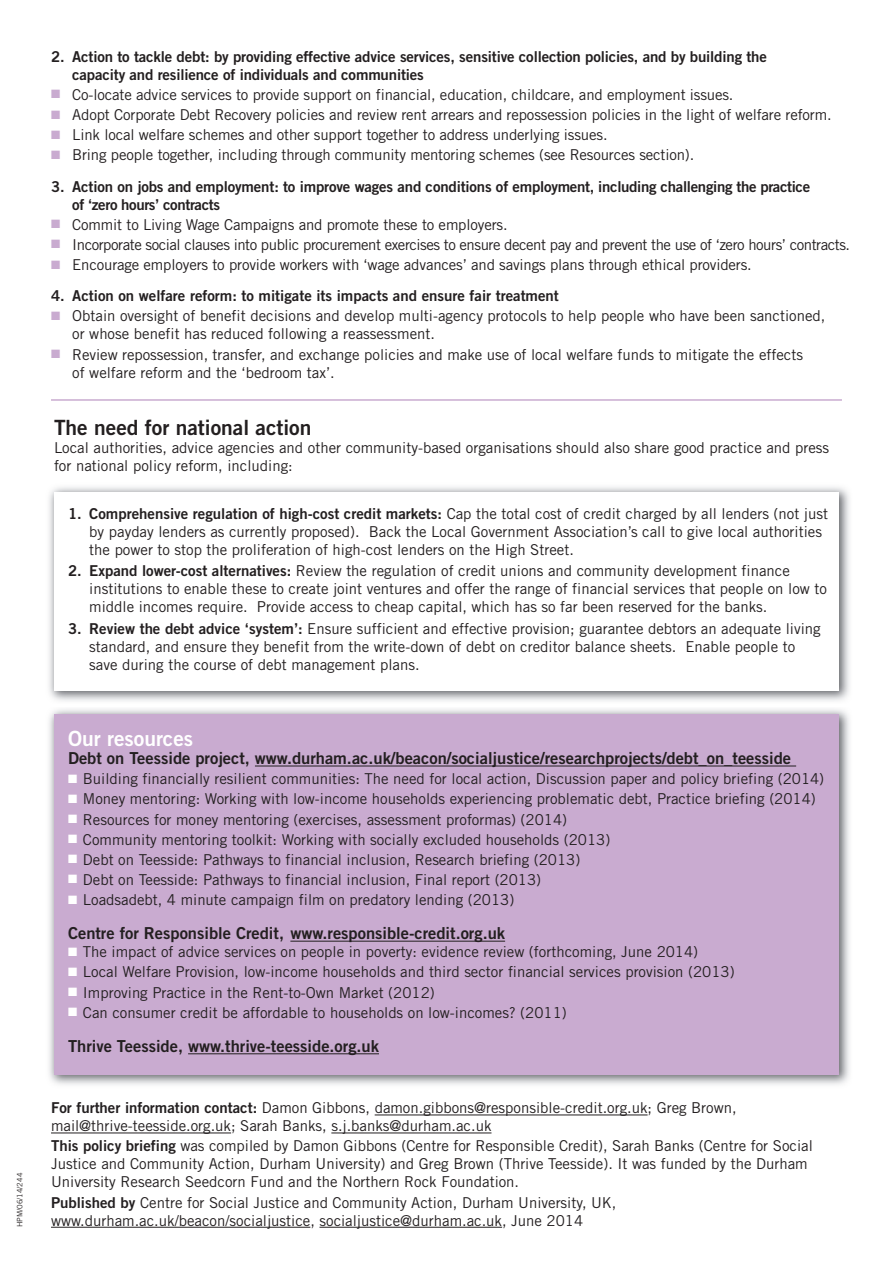
<style>
.page{position:relative;width:893px;height:1263px;background:#fff}
.page>*{position:absolute;margin:0;border:0;box-sizing:border-box;transform-origin:0 0}
.t1{font:21px "Trade Gothic Bold Two";color:#231f20}
.t2{font:21px "Trade Gothic Bold Two";color:#fff}
.t3{font:16.5px "Trade Gothic Bold Two";color:#231f20}
.t4{font:15px/18px "Trade Gothic";color:#231f20}
.t5{font:15px/18px "Trade Gothic Bold Two";letter-spacing:-.01em;color:#231f20}
.t6{font:15px "Trade Gothic";letter-spacing:-.03em;color:#231f20}
.t7{font:7.5px "Trade Gothic";color:#231f20}
.s1{color:#c9abd0}
.s2{font-family:"Trade Gothic"}
.s3{font-family:"Trade Gothic Bold Two"}
.s4{color:#fff}
</style>
<div class="page">
<img style="left:49px;top:487px;width:801px;height:598px">
<div style="left:54px;top:714px;width:785px;height:360px;background:#c9abd0"></div>
<hr style="left:255px;top:765px;width:541px;height:1px;background:#231f20">
<hr style="left:290px;top:941px;width:215px;height:1px;background:#231f20">
<hr style="left:188px;top:1053px;width:191px;height:1px;background:#231f20">
<div style="left:54px;top:492px;width:785px;height:198px;background:#fff"></div>
<hr style="left:51px;top:399px;width:791px;height:2px;background:#c9abd0">
<hr style="left:375px;top:1114px;width:273px;height:1px;background:#231f20">
<hr style="left:51px;top:1132px;width:180px;height:1px;background:#231f20">
<hr style="left:331px;top:1132px;width:160px;height:1px;background:#231f20">
<hr style="left:51px;top:1227px;width:259px;height:1px;background:#231f20">
<hr style="left:319px;top:1227px;width:183px;height:1px;background:#231f20">
<p class="t7" style="left:17px;top:1227px;width:56px;rotate:-90deg">HPM/06/14/244</p>
<p class="t5" style="left:72px;top:49px;width:696px;text-indent:-21px">2. Action to tackle debt: by providing effective advice services, sensitive collection policies, and by building the capacity and resilience of individuals and communities</p>
<p class="t4" style="left:51px;top:87px;width:684px"><span class="s1">■</span> Co-locate advice services to provide support on financial, education, childcare, and employment issues.</p>
<p class="t4" style="left:51px;top:107px;width:782px"><span class="s1">■</span> Adopt Corporate Debt Recovery policies and review rent arrears and repossession policies in the light of welfare reform.</p>
<p class="t4" style="left:51px;top:127px;width:558px"><span class="s1">■</span> Link local welfare schemes and other support together to address underlying issues.</p>
<p class="t4" style="left:51px;top:147px;width:645px"><span class="s1">■</span> Bring people together, including through community mentoring schemes (see Resources section).</p>
<p class="t5" style="left:72px;top:179px;width:739px;text-indent:-21px">3. Action on jobs and employment: to improve wages and conditions of employment, including challenging the practice of ‘zero hours’ contracts</p>
<p class="t4" style="left:51px;top:217px;width:458px"><span class="s1">■</span> Commit to Living Wage Campaigns and promote these to employers.</p>
<p class="t6" style="left:51px;top:239px;width:801px"><span class="s1">■</span> Incorporate social clauses into public procurement exercises to ensure decent pay and prevent the use of ‘zero hours’ contracts.</p>
<p class="t4" style="left:51px;top:257px;width:702px"><span class="s1">■</span> Encourage employers to provide workers with ‘wage advances’ and savings plans through ethical providers.</p>
<p class="t5" style="left:51px;top:288px;width:509px">4. Action on welfare reform: to mitigate its impacts and ensure fair treatment</p>
<p class="t4" style="left:72px;top:308px;width:755px;text-indent:-21px"><span class="s1">■</span> Obtain oversight of benefit decisions and develop multi-agency protocols to help people who have been sanctioned, or whose benefit has reduced following a reassessment.</p>
<p class="t4" style="left:72px;top:347px;width:732px;text-indent:-21px"><span class="s1">■</span> Review repossession, transfer, and exchange policies and make use of local welfare funds to mitigate the effects of welfare reform and the ‘bedroom tax’.</p>
<h1 class="t1" style="left:54px;top:420px;width:259px">The need for national action</h1>
<p class="t4" style="left:54px;top:440px;width:777px">Local authorities, advice agencies and other community-based organisations should also share good practice and press for national policy reform, including:</p>
<p class="t5" style="left:68px;top:506px;width:762px">1. Comprehensive regulation of high-cost credit markets: <span class="s2">Cap the total cost of credit charged by all lenders (not just</span></p>
<p class="t4" style="left:89px;top:524px;width:734px">by payday lenders as currently proposed). Back the Local Government Association’s call to give local authorities the power to stop the proliferation of high-cost lenders on the High Street.</p>
<p class="t4" style="left:89px;top:563px;width:739px;text-indent:-21px"><span class="s3">2. Expand lower-cost alternatives:</span> Review the regulation of credit unions and community development finance institutions to enable these to create joint ventures and offer the range of financial services that people on low to middle incomes require. Provide access to cheap capital, which has so far been reserved for the banks.</p>
<p class="t4" style="left:89px;top:621px;width:733px;text-indent:-21px"><span class="s3">3. Review the debt advice ‘system’:</span> Ensure sufficient and effective provision; guarantee debtors an adequate living standard, and ensure they benefit from the write-down of debt on creditor balance sheets. Enable people to save during the course of debt management plans.</p>
<h1 class="t2" style="left:68px;top:731px;width:127px">Our resources</h1>
<p class="t3" style="left:68px;top:752px;width:725px">Debt on Teesside project, www.durham.ac.uk/beacon/socialjustice/researchprojects/debt_on_teesside</p>
<p class="t4" style="left:68px;top:771px;width:758px"><span class="s4">■</span> Building financially resilient communities: The need for local action, Discussion paper and policy briefing (2014)</p>
<p class="t4" style="left:68px;top:791px;width:749px"><span class="s4">■</span> Money mentoring: Working with low-income households experiencing problematic debt, Practice briefing (2014)</p>
<p class="t4" style="left:68px;top:812px;width:501px"><span class="s4">■</span> Resources for money mentoring (exercises, assessment proformas) (2014)</p>
<p class="t4" style="left:68px;top:832px;width:544px"><span class="s4">■</span> Community mentoring toolkit: Working with socially excluded households (2013)</p>
<p class="t4" style="left:68px;top:852px;width:514px"><span class="s4">■</span> Debt on Teesside: Pathways to financial inclusion, Research briefing (2013)</p>
<p class="t4" style="left:68px;top:872px;width:475px"><span class="s4">■</span> Debt on Teesside: Pathways to financial inclusion, Final report (2013)</p>
<p class="t4" style="left:68px;top:892px;width:448px"><span class="s4">■</span> Loadsadebt, 4 minute campaign film on predatory lending (2013)</p>
<p class="t3" style="left:68px;top:927px;width:439px">Centre for Responsible Credit, www.responsible-credit.org.uk</p>
<p class="t4" style="left:68px;top:944px;width:632px"><span class="s4">■</span> The impact of advice services on people in poverty: evidence review (forthcoming, June 2014)</p>
<p class="t4" style="left:68px;top:964px;width:668px"><span class="s4">■</span> Local Welfare Provision, low-income households and third sector financial services provision (2013)</p>
<p class="t4" style="left:68px;top:985px;width:368px"><span class="s4">■</span> Improving Practice in the Rent-to-Own Market (2012)</p>
<p class="t4" style="left:68px;top:1005px;width:500px"><span class="s4">■</span> Can consumer credit be affordable to households on low-incomes? (2011)</p>
<p class="t3" style="left:68px;top:1040px;width:312px">Thrive Teesside, www.thrive-teesside.org.uk</p>
<p class="t4" style="left:51px;top:1100px;width:687px"><span class="s3">For further information contact:</span> Damon Gibbons, damon.gibbons@responsible-credit.org.uk; Greg Brown, mail@thrive-teesside.org.uk; Sarah Banks, s.j.banks@durham.ac.uk</p>
<p class="t4" style="left:51px;top:1138px;width:763px"><span class="s3">This policy briefing</span> was compiled by Damon Gibbons (Centre for Responsible Credit), Sarah Banks (Centre for Social<br>Justice and Community Action, Durham University) and Greg Brown (Thrive Teesside). It was funded by the Durham<br>University Research Seedcorn Fund and the Northern Rock Foundation.</p>
<p class="t4" style="left:51px;top:1194px;width:567px"><span class="s3">Published by</span> Centre for Social Justice and Community Action, Durham University, UK, www.durham.ac.uk/beacon/socialjustice, socialjustice@durham.ac.uk, June 2014</p>
</div>
